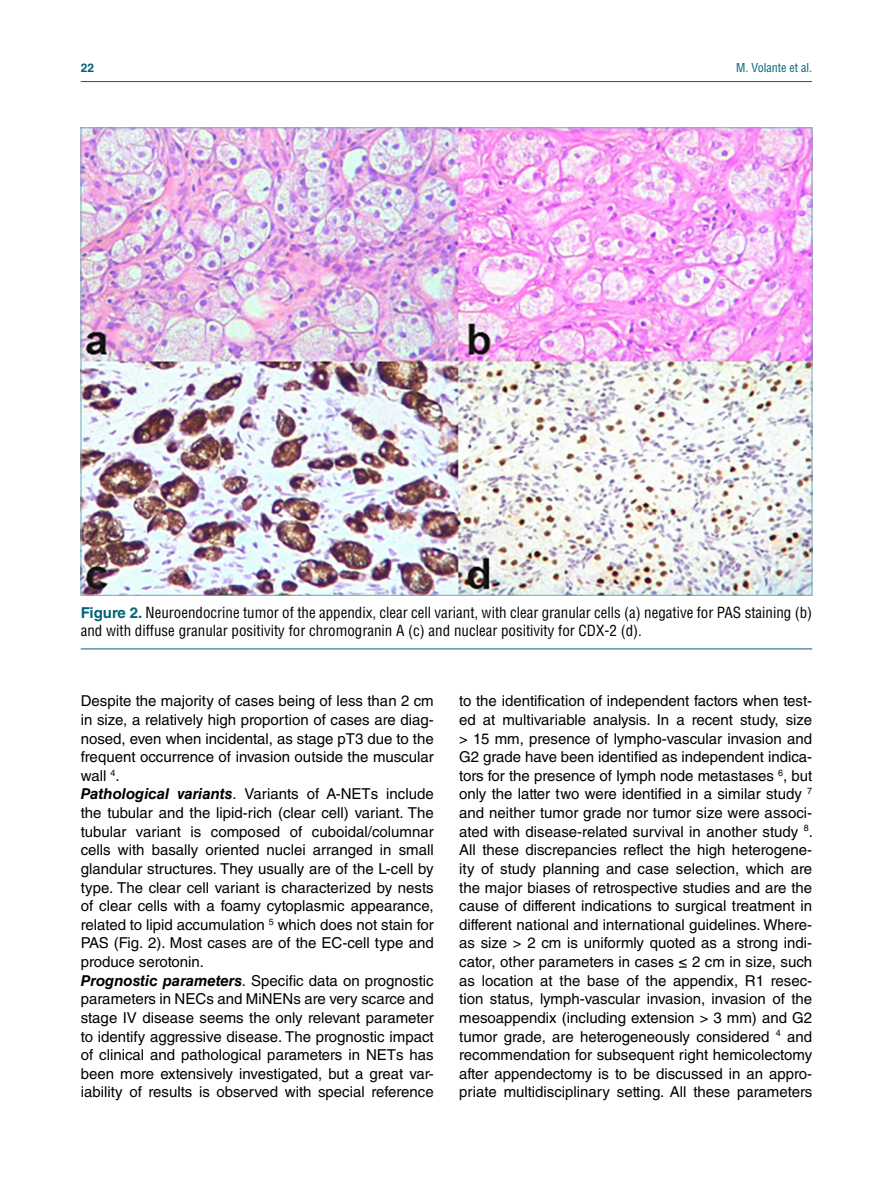
<style>
.page{position:relative;width:893px;height:1191px;background:#fff}
.page>*{position:absolute;margin:0;border:0;box-sizing:border-box;transform-origin:0 0}
.t1{font:15px/18.6px "Helvetica LT Std";color:#000}
.t2{font:condensed 15px/18px "Helvetica LT Std";color:#000}
.t3{font:condensed 12px "Helvetica LT Std";color:#006375}
.t4{font:700 12px "Helvetica LT Std";color:#006375}
.s1{font-weight:700;font-stretch:normal;color:#006375}
.s2{font-weight:700;font-style:italic}
</style>
<div class="page">
<hr style="left:81px;top:81px;width:731px;height:1px;background:#006375">
<img style="left:83px;top:130px;width:727px;height:463px">
<hr style="left:81px;top:648px;width:731px;height:1px;background:#006375">
<p class="t4" style="left:81px;top:61px;width:15px">22</p>
<p class="t3" style="left:736px;top:61px;width:78px">M. Volante et al.</p>
<p class="t2" style="left:81px;top:603px;width:733px"><span class="s1">Figure 2.</span> Neuroendocrine tumor of the appendix, clear cell variant, with clear granular cells (a) negative for PAS staining (b) and with diffuse granular positivity for chromogranin A (c) and nuclear positivity for CDX-2 (d).</p>
<p class="t1" style="left:81px;top:691px;width:354px">Despite the majority of cases being of less than 2 cm in size, a relatively high proportion of cases are diag&shy;nosed, even when incidental, as stage pT3 due to the frequent occurrence of invasion outside the muscular wall <sup>4</sup>.<br><span class="s2">Pathological variants</span>. Variants of A-NETs include the tubular and the lipid-rich (clear cell) variant. The tubular variant is composed of cuboidal/columnar cells with basally oriented nuclei arranged in small glandular structures. They usually are of the L-cell by type. The clear cell variant is characterized by nests of clear cells with a foamy cytoplasmic appearance, related to lipid accumulation <sup>5</sup> which does not stain for PAS (Fig. 2). Most cases are of the EC-cell type and produce serotonin.<br><span class="s2">Prognostic parameters</span>. Specific data on prognostic parameters in NECs and MiNENs are very scarce and stage IV disease seems the only relevant parameter to identify aggressive disease. The prognostic impact of clinical and pathological parameters in NETs has been more extensively investigated, but a great var&shy;iability of results is observed with special reference</p>
<p class="t1" style="left:459px;top:691px;width:355px;text-align:justify">to the identification of independent factors when test&shy;ed at multivariable analysis. In a recent study, size &gt; 15 mm, presence of lympho-vascular invasion and G2 grade have been identified as independent indica&shy;tors for the presence of lymph node metastases <sup>6</sup>, but only the latter two were identified in a similar study <sup>7 </sup>and neither tumor grade nor tumor size were associ&shy;ated with disease-related survival in another study <sup>8</sup>.<br>All these discrepancies reflect the high heterogene&shy;ity of study planning and case selection, which are the major biases of retrospective studies and are the cause of different indications to surgical treatment in different national and international guidelines. Where&shy;as size &gt; 2 cm is uniformly quoted as a strong indi&shy;cator, other parameters in cases ≤ 2 cm in size, such as location at the base of the appendix, R1 resec&shy;tion status, lymph-vascular invasion, invasion of the mesoappendix (including extension &gt; 3 mm) and G2 tumor grade, are heterogeneously considered <sup>4</sup> and recommendation for subsequent right hemicolectomy after appendectomy is to be discussed in an appro&shy;priate multidisciplinary setting. All these parameters</p>
</div>
